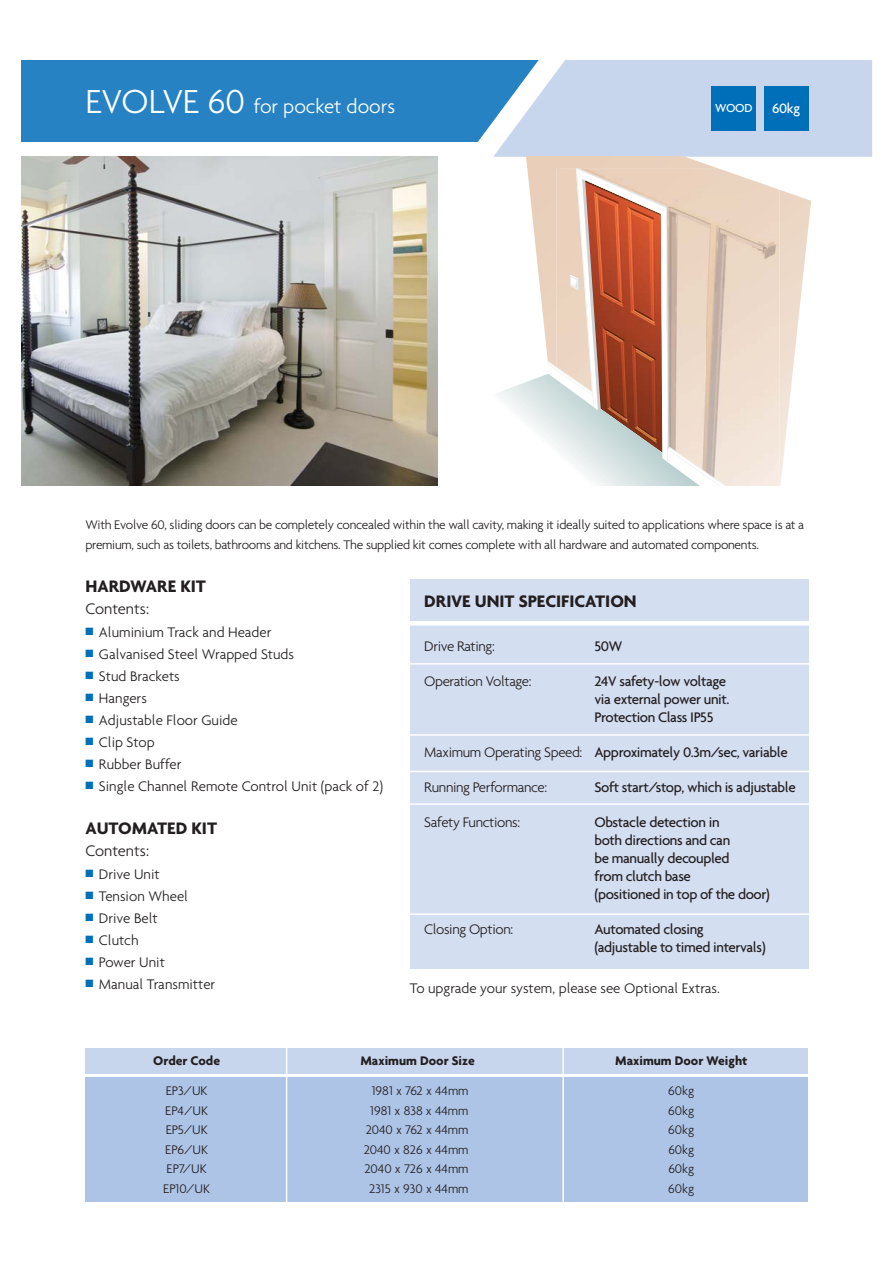
<style>
.page{position:relative;width:894px;height:1263px;background:#fff}
.page>*{position:absolute;margin:0;border:0;box-sizing:border-box;transform-origin:0 0}
.t1{font:300 21px "Agenda";color:#fff}
.t2{font:700 18px "Agenda";color:#231f20}
.t3{font:300 16.5px "Agenda";color:#231f20}
.t4{font:500 15px/18px "Agenda";letter-spacing:-.025em;color:#231f20}
.t5{font:300 15px "Agenda";color:#231f20}
.t6{font:300 15px "Agenda";letter-spacing:-.025em;color:#231f20}
.t7{font:500 14.55px "Agenda";color:#fff}
.t8{font:300 13.5px/19.5px "Agenda";letter-spacing:-.02em;color:#231f20}
.t9{font:300 13.5px "Agenda";color:#231f20}
.t10{font:700 13.5px "Agenda";color:#231f20}
.t11{font:500 12.45px "Agenda";color:#fff}
.s1{font-size:36px}
.s2{color:#006fba}
.s3{font-weight:300}
</style>
<div class="page">
<div style="left:22px;top:47px;width:595px;height:94px;background:#2782c4"></div>
<div style="left:621px;top:60px;width:251px;height:97px;background:#c7d5ed"></div>
<svg style="left:186px;top:60px;width:435px;height:426px"></svg>
<div style="left:711px;top:86px;width:45px;height:45px;background:#006fba"></div>
<div style="left:764px;top:86px;width:44px;height:45px;background:#006fba"></div>
<div style="left:0;top:0;width:894px;height:60px;background:#fff"></div>
<div style="left:456px;top:157px;width:416px;height:328px;background:#fff"></div>
<svg style="left:526px;top:157px;width:285px;height:328px"></svg>
<svg style="left:497px;top:168px;width:281px;height:317px"></svg>
<div style="left:85px;top:1077px;width:723px;height:124px;background:#adc4e6"></div>
<div style="left:85px;top:1047px;width:723px;height:26px;background:#c7d5ed"></div>
<hr style="left:562px;top:1040px;width:2px;height:163px;background:#fff">
<hr style="left:286px;top:1046px;width:1px;height:158px;background:#fff">
<img style="left:22px;top:157px;width:415px;height:328px">
<div style="left:410px;top:579px;width:398px;height:389px;background:#d4def1"></div>
<hr style="left:408px;top:621px;width:402px;height:4px;background:#fff">
<hr style="left:408px;top:663px;width:402px;height:1px;background:#fff">
<hr style="left:408px;top:734px;width:402px;height:1px;background:#fff">
<hr style="left:408px;top:770px;width:402px;height:2px;background:#fff">
<hr style="left:408px;top:803px;width:402px;height:1px;background:#fff">
<hr style="left:408px;top:913px;width:402px;height:2px;background:#fff">
<h1 class="t1" style="left:85px;top:98px;width:311px"><span class="s1">EVOLVE 60</span> for pocket doors</h1>
<p class="t11" style="left:715px;top:103px;width:39px">WOOD</p>
<p class="t7" style="left:772px;top:103px;width:30px">60kg</p>
<p class="t8" style="left:85px;top:516px;width:720px">With Evolve 60, sliding doors can be completely concealed within the wall cavity, making it ideally suited to applications where space is at a premium, such as toilets, bathrooms and kitchens. The supplied kit comes complete with all hardware and automated components.</p>
<p class="t2" style="left:85px;top:579px;width:122px">HARDWARE KIT</p>
<p class="t3" style="left:85px;top:602px;width:65px">Contents:</p>
<p class="t5" style="left:85px;top:626px;width:188px"><span class="s2">■</span> Aluminium Track and Header</p>
<p class="t5" style="left:85px;top:648px;width:210px"><span class="s2">■</span> Galvanised Steel Wrapped Studs</p>
<p class="t5" style="left:85px;top:670px;width:96px"><span class="s2">■</span> Stud Brackets</p>
<p class="t5" style="left:85px;top:692px;width:63px"><span class="s2">■</span> Hangers</p>
<p class="t5" style="left:85px;top:714px;width:154px"><span class="s2">■</span> Adjustable Floor Guide</p>
<p class="t5" style="left:85px;top:736px;width:71px"><span class="s2">■</span> Clip Stop</p>
<p class="t5" style="left:85px;top:758px;width:98px"><span class="s2">■</span> Rubber Buffer</p>
<p class="t5" style="left:85px;top:780px;width:299px"><span class="s2">■</span> Single Channel Remote Control Unit (pack of 2)</p>
<p class="t2" style="left:85px;top:820px;width:133px">AUTOMATED KIT</p>
<p class="t3" style="left:85px;top:844px;width:65px">Contents:</p>
<p class="t5" style="left:85px;top:868px;width:76px"><span class="s2">■</span> Drive Unit</p>
<p class="t5" style="left:85px;top:890px;width:104px"><span class="s2">■</span> Tension Wheel</p>
<p class="t5" style="left:85px;top:912px;width:74px"><span class="s2">■</span> Drive Belt</p>
<p class="t5" style="left:85px;top:934px;width:55px"><span class="s2">■</span> Clutch</p>
<p class="t5" style="left:85px;top:956px;width:81px"><span class="s2">■</span> Power Unit</p>
<p class="t5" style="left:85px;top:978px;width:131px"><span class="s2">■</span> Manual Transmitter</p>
<p class="t2" style="left:424px;top:594px;width:214px">DRIVE UNIT SPECIFICATION</p>
<p class="t6" style="left:424px;top:640px;width:72px">Drive Rating:</p>
<p class="t4" style="left:594px;top:638px;width:29px">50W</p>
<p class="t6" style="left:424px;top:675px;width:109px">Operation Voltage:</p>
<p class="t4" style="left:594px;top:673px;width:137px">24V safety-low voltage via external power unit.<br>Protection Class IP55</p>
<p class="t4" style="left:424px;top:744px;width:365px"><span class="s3">Maximum Operating Speed:</span> Approximately 0.3m/sec, variable</p>
<p class="t6" style="left:424px;top:781px;width:124px">Running Performance:</p>
<p class="t4" style="left:594px;top:779px;width:203px">Soft start/stop, which is adjustable</p>
<p class="t6" style="left:424px;top:816px;width:97px">Safety Functions:</p>
<p class="t4" style="left:594px;top:814px;width:177px">Obstacle detection in<br>both directions and can<br>be manually decoupled<br>from clutch base<br>(positioned in top of the door)</p>
<p class="t6" style="left:424px;top:923px;width:90px">Closing Option:</p>
<p class="t4" style="left:594px;top:921px;width:173px">Automated closing (adjustable to timed intervals)</p>
<p class="t5" style="left:410px;top:982px;width:311px">To upgrade your system, please see Optional Extras.</p>
<p class="t10" style="left:153px;top:1055px;width:68px">Order Code</p>
<p class="t10" style="left:360px;top:1055px;width:116px">Maximum Door Size</p>
<p class="t10" style="left:615px;top:1055px;width:134px">Maximum Door Weight</p>
<p class="t8" style="left:166px;top:1081px;width:43px">EP3/UK</p>
<p class="t9" style="left:372px;top:1085px;width:98px">1981 x 762 x 44mm</p>
<p class="t8" style="left:668px;top:1081px;width:27px">60kg</p>
<p class="t8" style="left:165px;top:1101px;width:44px">EP4/UK</p>
<p class="t9" style="left:370px;top:1104px;width:100px">1981 x 838 x 44mm</p>
<p class="t8" style="left:668px;top:1101px;width:27px">60kg</p>
<p class="t8" style="left:166px;top:1120px;width:43px">EP5/UK</p>
<p class="t9" style="left:366px;top:1124px;width:104px">2040 x 762 x 44mm</p>
<p class="t8" style="left:668px;top:1120px;width:27px">60kg</p>
<p class="t8" style="left:165px;top:1140px;width:44px">EP6/UK</p>
<p class="t9" style="left:364px;top:1143px;width:106px">2040 x 826 x 44mm</p>
<p class="t8" style="left:668px;top:1140px;width:27px">60kg</p>
<p class="t8" style="left:166px;top:1159px;width:42px">EP7/UK</p>
<p class="t9" style="left:364px;top:1163px;width:106px">2040 x 726 x 44mm</p>
<p class="t8" style="left:668px;top:1159px;width:27px">60kg</p>
<p class="t8" style="left:163px;top:1179px;width:49px">EP10/UK</p>
<p class="t9" style="left:369px;top:1182px;width:101px">2315 x 930 x 44mm</p>
<p class="t8" style="left:668px;top:1179px;width:27px">60kg</p>
</div>
